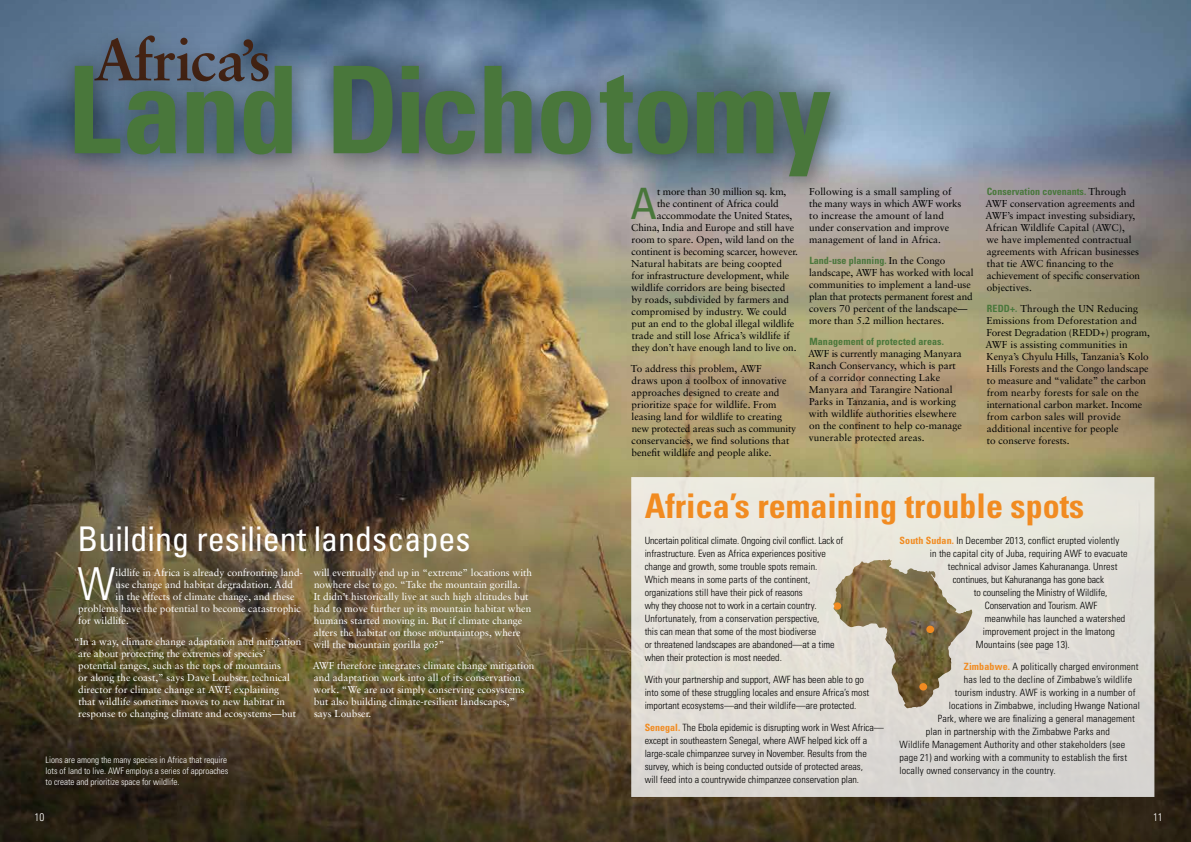
<style>
.page{position:relative;width:1191px;height:842px;background:#fff}
.page>*{position:absolute;margin:0;border:0;box-sizing:border-box;transform-origin:0 0}
.t1{font:700 condensed 121px "Univers";letter-spacing:-.02em;color:#49773b}
.t2{font:700 58.9px "Sabon";color:#452414}
.t3{font:300 condensed 45.4px "Univers";color:#fff}
.t4{font:condensed 43.2px "Univers";color:#49773b}
.t5{font:700 condensed 34px "Univers";color:#f18b21}
.t6{font:condensed 34px "Univers";color:#fff}
.t7{font:300 condensed 11px "Univers";color:#fff}
.t8{font:10px/12px "Sabon";color:#000}
.t9{font:300 condensed 10px/13px "Univers";color:#000}
.t10{font:10px/12px "Sabon";color:#fff}
.t11{font:700 condensed 10px "Univers";color:#49773b}
.t12{font:300 condensed 9px/11px "Univers";color:#fff}
.s1{font-family:"Sabon";font-weight:400;font-stretch:normal;color:#000}
.s2{font-family:"Univers";font-weight:700;font-stretch:condensed;color:#49773b}
.s3{font-weight:700;color:#f18b21}
</style>
<div class="page">
<img style="left:0;top:0;width:1191px;height:267px">
<img style="left:0;top:267px;width:1191px;height:575px">
<div style="left:23px;top:15px;width:855px;height:211px;background:#000;opacity:.2"></div>
<svg style="left:631px;top:477px;width:523px;height:320px;background:#dbd7cd"></svg>
<h2 class="t2" style="left:94px;top:23px;width:179px">Africa’s</h2>
<h1 class="t1" style="left:67px;top:36px;width:766px">Land Dichotomy</h1>
<h3 class="t4" style="left:630px;top:176px;width:28px">A</h3>
<p class="t8" style="left:657px;top:185px;width:131px">t more than 30 million sq. km,</p>
<p class="t8" style="left:657px;top:197px;width:123px">the continent of Africa could</p>
<p class="t8" style="left:657px;top:209px;width:137px">accommodate the United States,</p>
<p class="t8" style="left:631px;top:221px;width:165px">China, India and Europe and still have</p>
<p class="t8" style="left:631px;top:233px;width:164px">room to spare. Open, wild land on the</p>
<p class="t8" style="left:631px;top:245px;width:168px">continent is becoming scarcer, however.</p>
<p class="t8" style="left:631px;top:257px;width:152px">Natural habitats are being coopted</p>
<p class="t8" style="left:631px;top:269px;width:159px">for infrastructure development, while</p>
<p class="t8" style="left:631px;top:281px;width:155px">wildlife corridors are being bisected</p>
<p class="t8" style="left:631px;top:293px;width:159px">by roads, subdivided by farmers and</p>
<p class="t8" style="left:631px;top:305px;width:157px">compromised by industry. We could</p>
<p class="t8" style="left:631px;top:317px;width:164px">put an end to the global illegal wildlife</p>
<p class="t8" style="left:631px;top:329px;width:160px">trade and still lose Africa’s wildlife if</p>
<p class="t8" style="left:631px;top:341px;width:166px">they don’t have enough land to live on.</p>
<p class="t8" style="left:631px;top:362px;width:167px">To address this problem, AWF<br>draws upon a toolbox of innovative approaches designed to create and prioritize space for wildlife. From leasing land for wildlife to creating new protected areas such as community conservancies, we find solutions that benefit wildlife and people alike.</p>
<p class="t8" style="left:809px;top:185px;width:154px">Following is a small sampling of the many ways in which AWF works to increase the amount of land under conservation and improve management of land in Africa.</p>
<p class="t11" style="left:809px;top:254px;width:138px">Land-use planning. <span class="s1">In the Congo</span></p>
<p class="t8" style="left:809px;top:266px;width:166px">landscape, AWF has worked with local communities to implement a land-use plan that protects permanent forest and covers 70 percent of the landscape— more than 5.2 million hectares.</p>
<p class="t11" style="left:809px;top:335px;width:136px">Management of protected areas.</p>
<p class="t8" style="left:808px;top:347px;width:155px">AWF is currently managing Manyara<br>Ranch Conservancy, which is part of a corridor connecting Lake<br>Manyara and Tarangire National<br>Parks in Tanzania, and is working with wildlife authorities elsewhere on the continent to help co-manage vunerable protected areas.</p>
<p class="t11" style="left:986px;top:185px;width:141px">Conservation covenants. <span class="s1">Through</span></p>
<p class="t8" style="left:985px;top:197px;width:156px">AWF conservation agreements and<br>AWF’s impact investing subsidiary,<br>African Wildlife Capital (AWC),<br>we have implemented contractual agreements with African businesses that tie AWC financing to the achievement of specific conservation objectives.</p>
<p class="t8" style="left:985px;top:302px;width:166px"><span class="s2">REDD+.</span> Through the UN Reducing Emissions from Deforestation and Forest Degradation (REDD+) program, AWF is assisting communities in Kenya’s Chyulu Hills, Tanzania’s Kolo Hills Forests and the Congo landscape to measure and “validate” the carbon from nearby forests for sale on the international carbon market. Income from carbon sales will provide additional incentive for people<br>to conserve forests.</p>
<h3 class="t6" style="left:78px;top:517px;width:394px">Building resilient landscapes</h3>
<h3 class="t3" style="left:77px;top:557px;width:39px">W</h3>
<p class="t10" style="left:116px;top:567px;width:189px">ildlife in Africa is already confronting land-</p>
<p class="t10" style="left:314px;top:567px;width:220px">will eventually end up in “extreme” locations with nowhere else to go. “Take the mountain gorilla.<br>It didn’t historically live at such high altitudes but had to move further up its mountain habitat when humans started moving in. But if climate change alters the habitat on those mountaintops, where will the mountain gorilla go?”</p>
<p class="t10" style="left:313px;top:660px;width:223px">AWF therefore integrates climate change mitigation and adaptation work into all of its conservation work. “We are not simply conserving ecosystems but also building climate-resilient landscapes,”<br>says Loubser.</p>
<p class="t10" style="left:116px;top:579px;width:179px">use change and habitat degradation. Add</p>
<p class="t10" style="left:116px;top:591px;width:180px">in the effects of climate change, and these</p>
<p class="t10" style="left:78px;top:603px;width:224px">problems have the potential to become catastrophic</p>
<p class="t10" style="left:78px;top:615px;width:52px">for wildlife.</p>
<p class="t10" style="left:78px;top:636px;width:224px;text-indent:-4px">“In a way, climate change adaptation and mitigation are about protecting the extremes of species’ potential ranges, such as the tops of mountains<br>or along the coast,” says Dave Loubser, technical director for climate change at AWF, explaining<br>that wildlife sometimes moves to new habitat in response to changing climate and ecosystems—but</p>
<p class="t12" style="left:46px;top:754px;width:184px">Lions are among the many species in Africa that require lots of land to live. AWF employs a series of approaches to create and prioritize space for wildlife.</p>
<h3 class="t5" style="left:644px;top:485px;width:441px">Africa’s remaining trouble spots</h3>
<p class="t9" style="left:644px;top:534px;width:200px">Uncertain political climate. Ongoing civil conflict. Lack of infrastructure. Even as Africa experiences positive change and growth, some trouble spots remain.<br>Which means in some parts of the continent, organizations still have their pick of reasons<br>why they choose not to work in a certain country.<br>Unfortunately, from a conservation perspective,<br>this can mean that some of the most biodiverse<br>or threatened landscapes are abandoned—at a time when their protection is most needed.</p>
<p class="t9" style="left:644px;top:673px;width:226px">With your partnership and support, AWF has been able to go into some of these struggling locales and ensure Africa’s most important ecosystems—and their wildlife—are protected.</p>
<p class="t9" style="left:644px;top:721px;width:241px"><span class="s3">Senegal.</span> The Ebola epidemic is disrupting work in West Africa— except in southeastern Senegal, where AWF helped kick off a large-scale chimpanzee survey in November. Results from the survey, which is being conducted outside of protected areas,<br>will feed into a countrywide chimpanzee conservation plan.</p>
<p class="t9" style="left:899px;top:534px;width:221px"><span class="s3">South Sudan.</span> In December 2013, conflict erupted violently</p>
<p class="t9" style="left:930px;top:547px;width:199px">in the capital city of Juba, requiring AWF to evacuate</p>
<p class="t9" style="left:948px;top:560px;width:171px">technical advisor James Kahurananga. Unrest</p>
<p class="t9" style="left:952px;top:573px;width:152px">continues, but Kahurananga has gone back</p>
<p class="t9" style="left:974px;top:586px;width:135px">to counseling the Ministry of Wildlife,</p>
<p class="t9" style="left:984px;top:599px;width:114px">Conservation and Tourism. AWF</p>
<p class="t9" style="left:984px;top:612px;width:142px">meanwhile has launched a watershed</p>
<p class="t9" style="left:982px;top:625px;width:134px">improvement project in the Imatong</p>
<p class="t9" style="left:975px;top:638px;width:95px">Mountains (see page 13).</p>
<p class="t9" style="left:963px;top:660px;width:176px"><span class="s3">Zimbabwe.</span> A politically charged environment</p>
<p class="t9" style="left:964px;top:673px;width:170px">has led to the decline of Zimbabwe’s wildlife</p>
<p class="t9" style="left:954px;top:686px;width:182px">tourism industry. AWF is working in a number of</p>
<p class="t9" style="left:948px;top:699px;width:193px">locations in Zimbabwe, including Hwange National</p>
<p class="t9" style="left:937px;top:712px;width:199px">Park, where we are finalizing a general management</p>
<p class="t9" style="left:925px;top:725px;width:186px">plan in partnership with the Zimbabwe Parks and</p>
<p class="t9" style="left:899px;top:738px;width:227px">Wildlife Management Authority and other stakeholders (see</p>
<p class="t9" style="left:899px;top:751px;width:229px">page 21) and working with a community to establish the first</p>
<p class="t9" style="left:899px;top:764px;width:157px">locally owned conservancy in the country.</p>
<p class="t7" style="left:35px;top:811px;width:11px">10</p>
<p class="t7" style="left:1153px;top:810px;width:11px">11</p>
</div>
